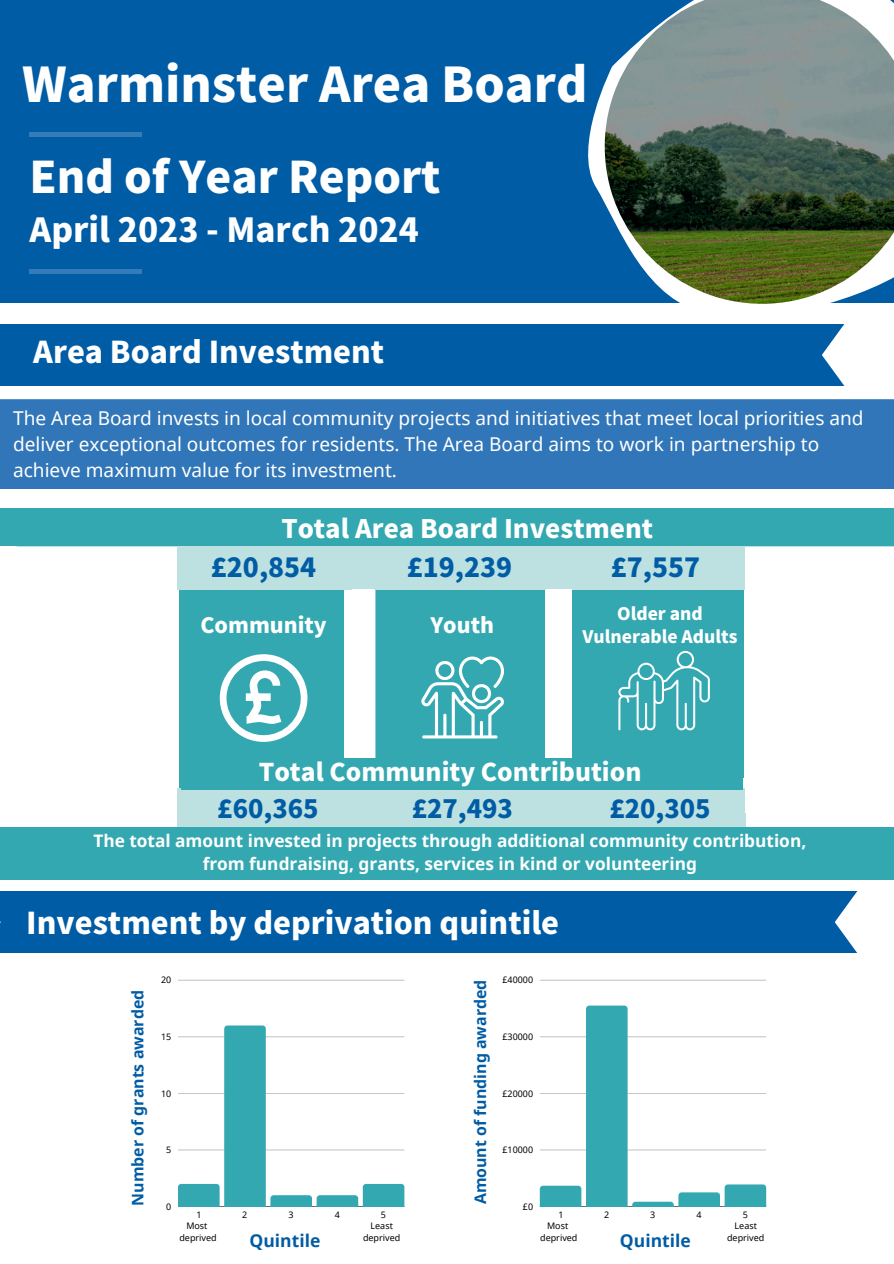
<style>
.page{position:relative;width:894px;height:1264px;background:#fff}
.page>*{position:absolute;margin:0;border:0;box-sizing:border-box;transform-origin:0 0}
.t1{font:900 47.7px "Noto Sans JP";color:#fff}
.t2{font:900 43.5px "Noto Sans JP";color:#fff}
.t3{font:900 33.15px "Noto Sans JP";color:#fff}
.t4{font:900 30px "Noto Sans JP";color:#fff}
.t5{font:900 26.25px "Noto Sans JP";color:#005ca5}
.t6{font:900 25.5px "Noto Sans JP";color:#fff}
.t7{font:900 25.2px "Noto Sans JP";color:#005ca5}
.t8{font:900 24.45px "Noto Sans JP";color:#fff}
.t9{font:900 21.15px "Noto Sans JP";color:#fff}
.t10{font:19.05px/25.7px "Noto Sans";color:#fff}
.t11{font:700 17.55px "Noto Sans";color:#005ca5}
.t12{font:700 17.25px/23.7px "Noto Sans";color:#fff;text-align:center}
.t13{font:900 17.25px/23.7px "Noto Sans JP";color:#fff;text-align:center}
.t14{font:700 15.9px "Noto Sans";color:#005ca5}
.t15{font:9px "Noto Sans";color:#000}
</style>
<div class="page">
<div style="left:0;top:324px;width:844px;height:61px;background:#005ca5"></div>
<div style="left:0;top:828px;width:893px;height:51px;background:#33a8b1"></div>
<svg style="left:0;top:508px;width:893px;height:320px;background:#6cc0c5"></svg>
<div style="left:17px;top:547px;width:160px;height:262px;background:#fff"></div>
<div style="left:745px;top:547px;width:148px;height:266px;background:#fff"></div>
<div style="left:0;top:399px;width:893px;height:89px;background:#3176b8"></div>
<div style="left:0;top:0;width:893px;height:303px;background:#005ca5"></div>
<svg style="left:571px;top:85px;width:274px;height:242px"></svg>
<img style="left:604px;top:0;width:289px;height:304px">
<div style="left:29px;top:132px;width:112px;height:5px;background:#337cb7"></div>
<div style="left:29px;top:269px;width:112px;height:5px;background:#337cb7"></div>
<div style="left:0;top:891px;width:858px;height:61px;background:#005ca5"></div>
<hr style="left:178px;top:1206px;width:226px;height:1px;background:#000">
<hr style="left:178px;top:979px;width:226px;height:1px;background:#000">
<svg style="left:178px;top:1025px;width:226px;height:181px"></svg>
<hr style="left:539px;top:1206px;width:227px;height:1px;background:#000">
<hr style="left:539px;top:979px;width:227px;height:1px;background:#000">
<svg style="left:539px;top:1005px;width:227px;height:201px"></svg>
<p class="t1" style="left:22px;top:47px;width:566px">Warminster Area Board</p>
<p class="t2" style="left:30px;top:142px;width:412px">End of Year Report</p>
<p class="t3" style="left:30px;top:204px;width:391px">April 2023 - March 2024</p>
<p class="t4" style="left:33px;top:328px;width:352px">Area Board Investment</p>
<h3 class="t10" style="left:13px;top:405px;width:851px">The Area Board invests in local community projects and initiatives that meet local priorities and deliver exceptional outcomes for residents. The Area Board aims to work in partnership to achieve maximum value for its investment.</h3>
<h2 class="t6" style="left:281px;top:508px;width:373px">Total Area Board Investment</h2>
<h6 class="t5" style="left:211px;top:546px;width:107px">£20,854</h6>
<p class="t5" style="left:407px;top:546px;width:107px">£19,239</p>
<h3 class="t5" style="left:610px;top:546px;width:91px">£7,557</h3>
<h1 class="t9" style="left:200px;top:608px;width:128px">Community</h1>
<h1 class="t9" style="left:430px;top:608px;width:65px">Youth</h1>
<p class="t13" style="left:582px;top:600px;width:157px">Older and<br>Vulnerable Adults</p>
<p class="t8" style="left:259px;top:752px;width:384px">Total Community Contribution</p>
<p class="t7" style="left:411px;top:789px;width:103px">£27,493</p>
<p class="t7" style="left:217px;top:789px;width:103px">£60,365</p>
<h3 class="t7" style="left:609px;top:789px;width:103px">£20,305</h3>
<h3 class="t12" style="left:93px;top:828px;width:714px">The total amount invested in projects through additional community contribution, from fundraising, grants, services in kind or volunteering</h3>
<p class="t4" style="left:26px;top:898px;width:534px">Investment by deprivation quintile</p>
<p class="t14" style="left:126px;top:1205px;width:217px;rotate:-90deg">Number of grants awarded</p>
<p class="t15" style="left:161px;top:973px;width:12px">20</p>
<p class="t15" style="left:161px;top:1030px;width:12px">15</p>
<p class="t15" style="left:161px;top:1086px;width:12px">10</p>
<p class="t15" style="left:166px;top:1143px;width:7px">5</p>
<p class="t15" style="left:166px;top:1200px;width:7px">0</p>
<p class="t15" style="left:196px;top:1208px;width:7px">1</p>
<p class="t15" style="left:242px;top:1208px;width:7px">2</p>
<p class="t15" style="left:288px;top:1208px;width:7px">3</p>
<p class="t15" style="left:335px;top:1208px;width:7px">4</p>
<p class="t15" style="left:381px;top:1208px;width:7px">5</p>
<p class="t11" style="left:249px;top:1227px;width:72px">Quintile</p>
<h4 class="t15" style="left:186px;top:1218px;width:23px">Most</h4>
<h3 class="t15" style="left:179px;top:1230px;width:39px">deprived</h3>
<h3 class="t15" style="left:370px;top:1218px;width:24px">Least</h3>
<h3 class="t15" style="left:363px;top:1230px;width:39px">deprived</h3>
<h4 class="t14" style="left:469px;top:1204px;width:226px;rotate:-90deg">Amount of funding awarded</h4>
<p class="t15" style="left:502px;top:973px;width:32px">£40000</p>
<p class="t15" style="left:502px;top:1030px;width:32px">£30000</p>
<p class="t15" style="left:502px;top:1086px;width:32px">£20000</p>
<p class="t15" style="left:502px;top:1143px;width:32px">£10000</p>
<p class="t15" style="left:523px;top:1200px;width:12px">£0</p>
<p class="t15" style="left:558px;top:1208px;width:7px">1</p>
<p class="t15" style="left:604px;top:1208px;width:7px">2</p>
<p class="t15" style="left:650px;top:1208px;width:7px">3</p>
<p class="t15" style="left:696px;top:1208px;width:7px">4</p>
<p class="t15" style="left:742px;top:1208px;width:7px">5</p>
<h5 class="t11" style="left:619px;top:1227px;width:72px">Quintile</h5>
<p class="t15" style="left:547px;top:1218px;width:23px">Most</p>
<p class="t15" style="left:540px;top:1230px;width:39px">deprived</p>
<h3 class="t15" style="left:734px;top:1218px;width:24px">Least</h3>
<p class="t15" style="left:726px;top:1230px;width:39px">deprived</p>
</div>
